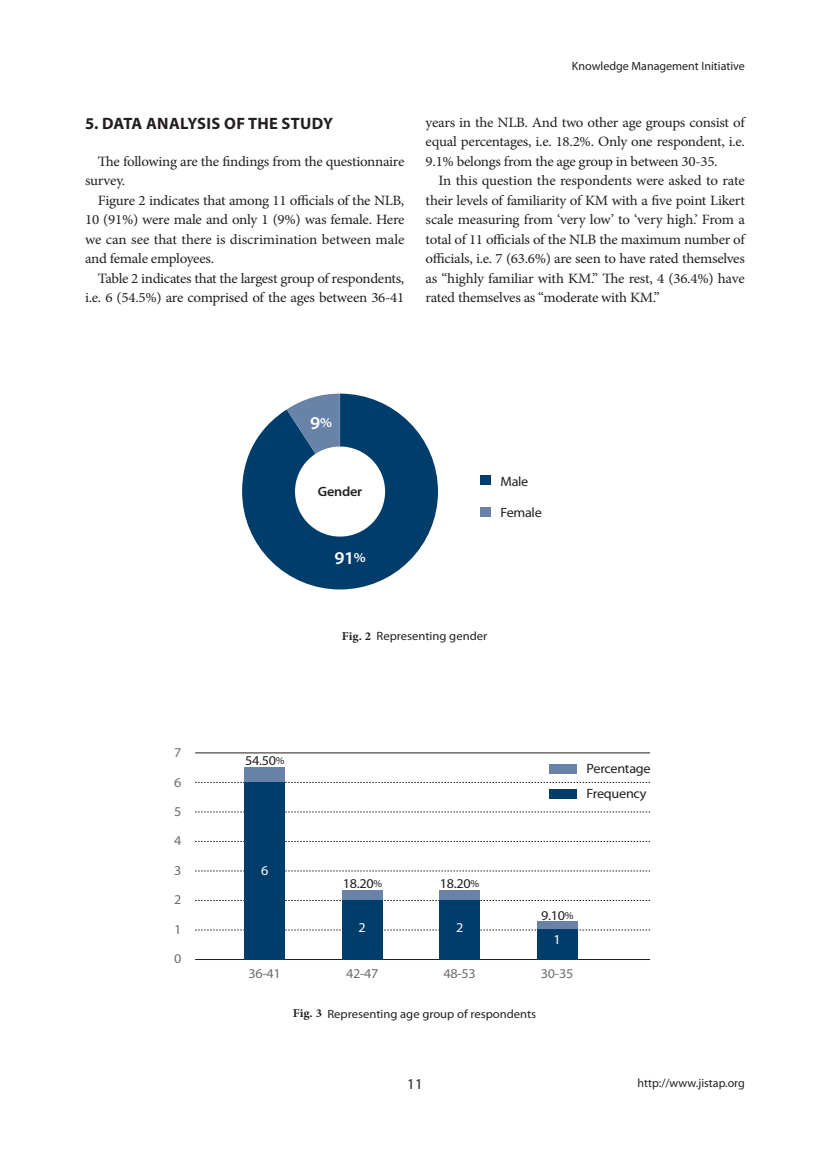
<style>
.page{position:relative;width:830px;height:1149px;background:#fff}
.page>*{position:absolute;margin:0;border:0;box-sizing:border-box;transform-origin:0 0}
.t1{font:600 18px "Myriad Pro";color:#fff;scale:1.05 1}
.t2{font:700 16.5px "Myriad Pro";letter-spacing:.02em;color:#231f20}
.t3{font:15px "Myriad Pro";color:#231f20}
.본문{font:14.25px/19.5px "Minion Pro";letter-spacing:-.02em;color:#231f20;text-align:justify;scale:1.05 1}
.t4{font:13.5px "Myriad Pro";letter-spacing:-.02em;color:#231f20;scale:1.05 1}
.본문-2{font:13.5px "Myriad Pro";letter-spacing:-.02em;color:#6c6d70;scale:1.05 1}
.t5{font:600 13.5px "Myriad Pro";letter-spacing:-.02em;color:#231f20;scale:1.05 1}
.t6{font:13.5px "Myriad Pro";color:#fff;scale:1.05 1}
.t7{font:12px "Myriad Pro";color:#231f20;scale:1.05 1}
.t8{font:12px "Myriad Pro";color:#231f20}
.s1{font-size:13.5px}
.s2{font-family:"Minion Pro";font-weight:700}
.s3{font-size:10.5px}
</style>
<div class="page">
<svg style="left:242px;top:393px;width:196px;height:196px;fill:#003d6a"></svg>
<div style="left:295px;top:446px;width:90px;height:90px;background:#fff;border-radius:50%"></div>
<div style="left:480px;top:475px;width:10px;height:10px;background:#003d6a"></div>
<div style="left:480px;top:507px;width:10px;height:10px;background:#6883a7"></div>
<svg style="left:195px;top:782px;width:454px;height:1px"></svg>
<svg style="left:517px;top:840px;width:130px;height:1px"></svg>
<hr style="left:195px;top:958px;width:454px;height:1px;background:#231f20">
<svg style="left:195px;top:929px;width:454px;height:1px"></svg>
<svg style="left:195px;top:811px;width:454px;height:1px"></svg>
<svg style="left:195px;top:870px;width:454px;height:1px"></svg>
<hr style="left:195px;top:752px;width:454px;height:1px;background:#231f20">
<div style="left:244px;top:766px;width:41px;height:193px;background:#6883a7"></div>
<div style="left:244px;top:782px;width:41px;height:177px;background:#003d6a"></div>
<div style="left:342px;top:890px;width:40px;height:69px;background:#6883a7"></div>
<div style="left:342px;top:900px;width:40px;height:59px;background:#003d6a"></div>
<div style="left:439px;top:890px;width:40px;height:69px;background:#6883a7"></div>
<div style="left:439px;top:900px;width:40px;height:59px;background:#003d6a"></div>
<div style="left:536px;top:921px;width:41px;height:38px;background:#6883a7"></div>
<div style="left:536px;top:929px;width:41px;height:30px;background:#003d6a"></div>
<div style="left:549px;top:763px;width:27px;height:10px;background:#6883a7"></div>
<div style="left:549px;top:788px;width:27px;height:10px;background:#003d6a"></div>
<p class="t2" style="left:85px;top:112px;width:249px">5. DATA ANALYSIS OF THE STUDY</p>
<p class="본문" style="left:85px;top:151px;width:305px;text-indent:13px">The following are the findings from the questionnaire survey.</p>
<p class="본문" style="left:85px;top:190px;width:305px;text-indent:13px">Figure 2 indicates that among 11 officials of the NLB, 10 (91%) were male and only 1 (9%) was female. Here we can see that there is discrimination between male and female employees.</p>
<p class="본문" style="left:85px;top:268px;width:305px;text-align:right">Table 2 indicates that the largest group of respondents, i.e. 6 (54.5%) are comprised of the ages between 36-41</p>
<p class="t8" style="left:571px;top:58px;width:174px">Knowledge Management Initiative</p>
<p class="본문" style="left:425px;top:112px;width:305px">years in the NLB. And two other age groups consist of equal percentages, i.e. 18.2%. Only one respondent, i.e.<br>9.1% belongs from the age group in between 30-35.</p>
<p class="본문" style="left:425px;top:171px;width:305px;text-indent:13px">In this question the respondents were asked to rate their levels of familiarity of KM with a five point Likert scale measuring from ‘very low’ to ‘very high.’ From a total of 11 officials of the NLB the maximum number of officials, i.e. 7 (63.6%) are seen to have rated themselves as “highly familiar with KM.” The rest, 4 (36.4%) have rated themselves as “moderate with KM.”</p>
<p class="t1" style="left:310px;top:411px;width:22px">9<span class="s1">%</span></p>
<p class="t5" style="left:318px;top:483px;width:44px">Gender</p>
<p class="t1" style="left:334px;top:546px;width:31px">91<span class="s1">%</span></p>
<p class="t4" style="left:500px;top:472px;width:28px">Male</p>
<p class="t4" style="left:500px;top:503px;width:41px">Female</p>
<p class="본문-2" style="left:174px;top:744px;width:8px">7</p>
<p class="본문-2" style="left:174px;top:773px;width:8px">6</p>
<p class="본문-2" style="left:174px;top:802px;width:8px">5</p>
<p class="본문-2" style="left:174px;top:832px;width:8px">4</p>
<p class="본문-2" style="left:174px;top:861px;width:8px">3</p>
<p class="본문-2" style="left:174px;top:891px;width:8px">2</p>
<p class="본문-2" style="left:174px;top:920px;width:8px">1</p>
<p class="본문-2" style="left:174px;top:949px;width:8px">0</p>
<p class="t7" style="left:342px;top:628px;width:140px"><span class="s2">Fig. 2</span> Representing gender</p>
<p class="t4" style="left:245px;top:751px;width:39px">54.50<span class="s3">%</span></p>
<p class="t4" style="left:586px;top:760px;width:62px">Percentage</p>
<p class="t4" style="left:586px;top:784px;width:59px">Frequency</p>
<p class="t6" style="left:261px;top:861px;width:8px">6</p>
<p class="본문-2" style="left:248px;top:965px;width:32px">36-41</p>
<p class="t4" style="left:342px;top:875px;width:39px">18.20<span class="s3">%</span></p>
<p class="t4" style="left:439px;top:875px;width:39px">18.20<span class="s3">%</span></p>
<p class="t6" style="left:358px;top:918px;width:8px">2</p>
<p class="본문-2" style="left:346px;top:965px;width:32px">42-47</p>
<p class="t6" style="left:456px;top:918px;width:8px">2</p>
<p class="본문-2" style="left:443px;top:965px;width:32px">48-53</p>
<p class="t4" style="left:541px;top:906px;width:32px">9.10<span class="s3">%</span></p>
<p class="t6" style="left:553px;top:931px;width:8px">1</p>
<p class="본문-2" style="left:540px;top:965px;width:32px">30-35</p>
<p class="t7" style="left:293px;top:1005px;width:233px"><span class="s2">Fig. 3</span> Representing age group of respondents</p>
<p class="t3" style="left:407px;top:1074px;width:17px">11</p>
<p class="t8" style="left:637px;top:1074px;width:109px">http://www.jistap.org</p>
</div>
